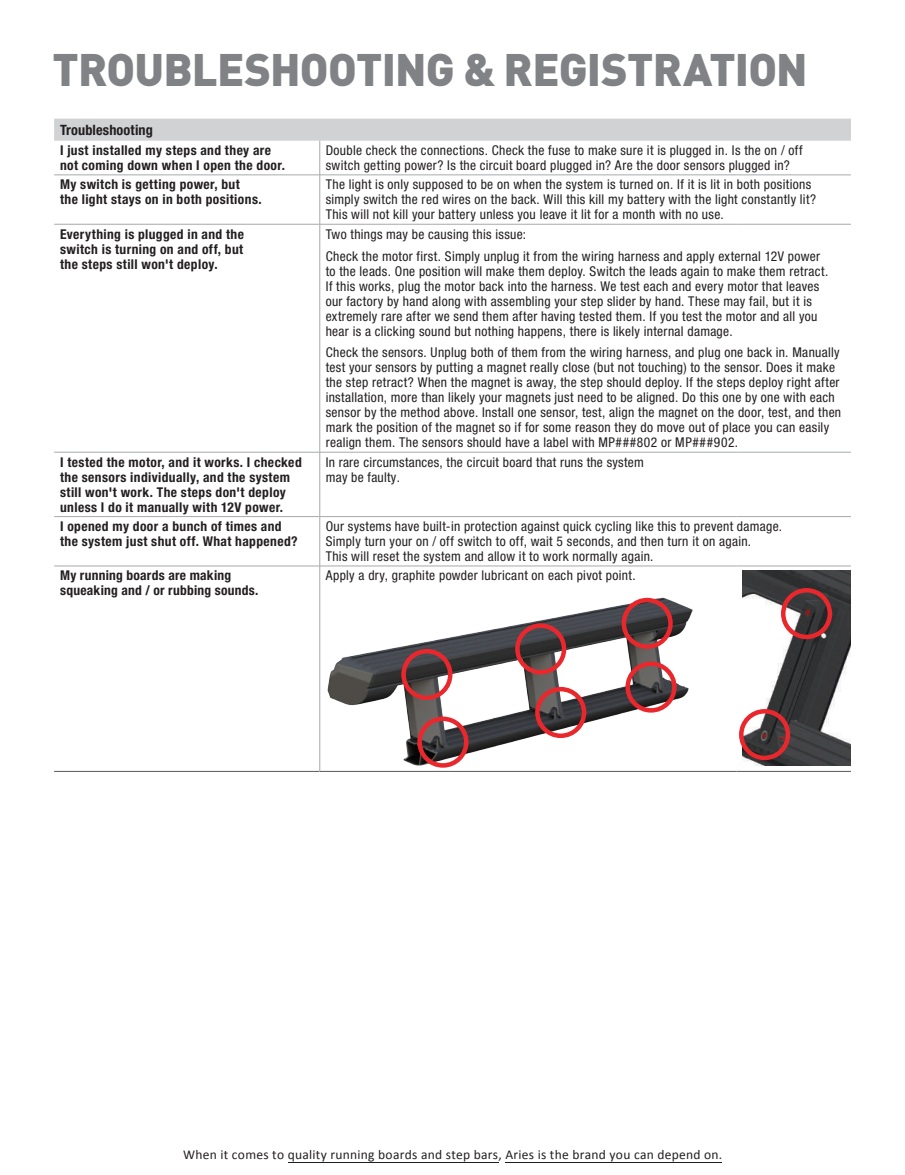
<style>
.page{position:relative;width:905px;height:1175px;background:#fff}
.page>*{position:absolute;margin:0;border:0;box-sizing:border-box;transform-origin:0 0}
.t1{font:900 45px "DINOT";letter-spacing:-.02em;color:#808285}
.t2{font:700 condensed 14.25px "Helvetica Neue LT Std";letter-spacing:.01em;color:#231f20}
.t3{font:condensed 13.5px/15px "Helvetica Neue LT Std";letter-spacing:.025em;color:#231f20}
.t4{font:700 condensed 13.5px/15px "Helvetica Neue LT Std";letter-spacing:.03em;color:#231f20}
.t5{font:13.5px "Calibri";letter-spacing:.02em;color:#221e1f}
</style>
<div class="page">
<div style="left:54px;top:119px;width:796px;height:22px;background:#d1d2d4"></div>
<hr style="left:319px;top:141px;width:1px;height:34px;background:#a8a9ad">
<hr style="left:319px;top:175px;width:1px;height:49px;background:#a8a9ad">
<hr style="left:319px;top:224px;width:1px;height:228px;background:#a8a9ad">
<hr style="left:319px;top:452px;width:1px;height:64px;background:#a8a9ad">
<hr style="left:319px;top:516px;width:1px;height:50px;background:#a8a9ad">
<hr style="left:54px;top:175px;width:265px;height:1px;background:#a8a9ad">
<hr style="left:320px;top:175px;width:416px;height:1px;background:#a8a9ad">
<hr style="left:736px;top:175px;width:114px;height:1px;background:#a8a9ad">
<hr style="left:54px;top:224px;width:265px;height:1px;background:#a8a9ad">
<hr style="left:320px;top:224px;width:416px;height:1px;background:#a8a9ad">
<hr style="left:736px;top:224px;width:114px;height:1px;background:#a8a9ad">
<hr style="left:54px;top:452px;width:265px;height:1px;background:#a8a9ad">
<hr style="left:320px;top:452px;width:416px;height:1px;background:#a8a9ad">
<hr style="left:736px;top:452px;width:114px;height:1px;background:#a8a9ad">
<hr style="left:54px;top:516px;width:265px;height:1px;background:#a8a9ad">
<hr style="left:320px;top:516px;width:416px;height:1px;background:#a8a9ad">
<hr style="left:736px;top:516px;width:114px;height:1px;background:#a8a9ad">
<hr style="left:54px;top:565px;width:265px;height:1px;background:#a8a9ad">
<hr style="left:736px;top:565px;width:114px;height:1px;background:#a8a9ad">
<hr style="left:736px;top:771px;width:114px;height:1px;background:#57585a">
<hr style="left:54px;top:771px;width:265px;height:1px;background:#57585a">
<hr style="left:320px;top:565px;width:416px;height:1px;background:#a8a9ad">
<hr style="left:319px;top:566px;width:1px;height:205px;background:#a8a9ad">
<hr style="left:320px;top:771px;width:416px;height:1px;background:#57585a">
<img style="left:327px;top:597px;width:366px;height:169px">
<img style="left:742px;top:571px;width:108px;height:194px">
<div style="left:535px;top:687px;width:51px;height:51px;border:4px solid #e9282d;border-radius:50%"></div>
<div style="left:621px;top:598px;width:51px;height:51px;border:4px solid #e9282d;border-radius:50%"></div>
<div style="left:515px;top:623px;width:51px;height:51px;border:4px solid #e9282d;border-radius:50%"></div>
<div style="left:401px;top:649px;width:51px;height:51px;border:4px solid #e9282d;border-radius:50%"></div>
<div style="left:417px;top:716px;width:51px;height:51px;border:4px solid #e9282d;border-radius:50%"></div>
<div style="left:625px;top:661px;width:51px;height:51px;border:4px solid #e9282d;border-radius:50%"></div>
<div style="left:739px;top:709px;width:51px;height:51px;border:4px solid #e9282d;border-radius:50%"></div>
<div style="left:781px;top:588px;width:51px;height:51px;border:4px solid #e9282d;border-radius:50%"></div>
<hr style="left:505px;top:1161px;width:217px;height:1px;background:#221e1f">
<hr style="left:288px;top:1161px;width:210px;height:1px;background:#221e1f">
<h1 class="t1" style="left:53px;top:34px;width:756px">TROUBLESHOOTING &amp; REGISTRATION</h1>
<p class="t2" style="left:60px;top:121px;width:94px">Troubleshooting</p>
<p class="t4" style="left:60px;top:142px;width:226px">I just installed my steps and they are not coming down when I open the door.</p>
<p class="t3" style="left:326px;top:143px;width:478px">Double check the connections. Check the fuse to make sure it is plugged in. Is the on / off switch getting power? Is the circuit board plugged in? Are the door sensors plugged in?</p>
<p class="t4" style="left:60px;top:177px;width:203px">My switch is getting power, but<br>the light stays on in both positions.</p>
<p class="t3" style="left:326px;top:177px;width:492px">The light is only supposed to be on when the system is turned on. If it is lit in both positions simply switch the red wires on the back. Will this kill my battery with the light constantly lit?<br>This will not kill your battery unless you leave it lit for a month with no use.</p>
<p class="t4" style="left:60px;top:226px;width:185px;text-align:justify">Everything is plugged in and the switch is turning on and off, but the steps still won't deploy.</p>
<p class="t3" style="left:326px;top:223px;width:496px;line-height:21.8px">Two things may be causing this issue:<br>Check the motor first. Simply unplug it from the wiring harness and apply external 12V power</p>
<p class="t3" style="left:326px;top:263px;width:504px">to the leads. One position will make them deploy. Switch the leads again to make them retract.<br>If this works, plug the motor back into the harness. We test each and every motor that leaves our factory by hand along with assembling your step slider by hand. These may fail, but it is extremely rare after we send them after having tested them. If you test the motor and all you hear is a clicking sound but nothing happens, there is likely internal damage.</p>
<p class="t3" style="left:326px;top:345px;width:517px">Check the sensors. Unplug both of them from the wiring harness, and plug one back in. Manually test your sensors by putting a magnet really close (but not touching) to the sensor. Does it make the step retract? When the magnet is away, the step should deploy. If the steps deploy right after installation, more than likely your magnets just need to be aligned. Do this one by one with each sensor by the method above. Install one sensor, test, align the magnet on the door, test, and then mark the position of the magnet so if for some reason they do move out of place you can easily realign them. The sensors should have a label with MP###802 or MP###902.</p>
<p class="t4" style="left:60px;top:454px;width:243px">I tested the motor, and it works. I checked the sensors individually, and the system still won't work. The steps don't deploy unless I do it manually with 12V power.</p>
<p class="t3" style="left:326px;top:454px;width:319px">In rare circumstances, the circuit board that runs the system may be faulty.</p>
<p class="t4" style="left:60px;top:518px;width:239px">I opened my door a bunch of times and the system just shut off. What happened?</p>
<p class="t3" style="left:326px;top:518px;width:458px">Our systems have built-in protection against quick cycling like this to prevent damage.<br>Simply turn your on / off switch to off, wait 5 seconds, and then turn it on again.<br>This will reset the system and allow it to work normally again.</p>
<p class="t4" style="left:60px;top:568px;width:200px">My running boards are making squeaking and / or rubbing sounds.</p>
<p class="t3" style="left:326px;top:568px;width:311px">Apply a dry, graphite powder lubricant on each pivot point.</p>
<p class="t5" style="left:183px;top:1145px;width:540px">When it comes to quality running boards and step bars, Aries is the brand you can depend on.</p>
</div>
